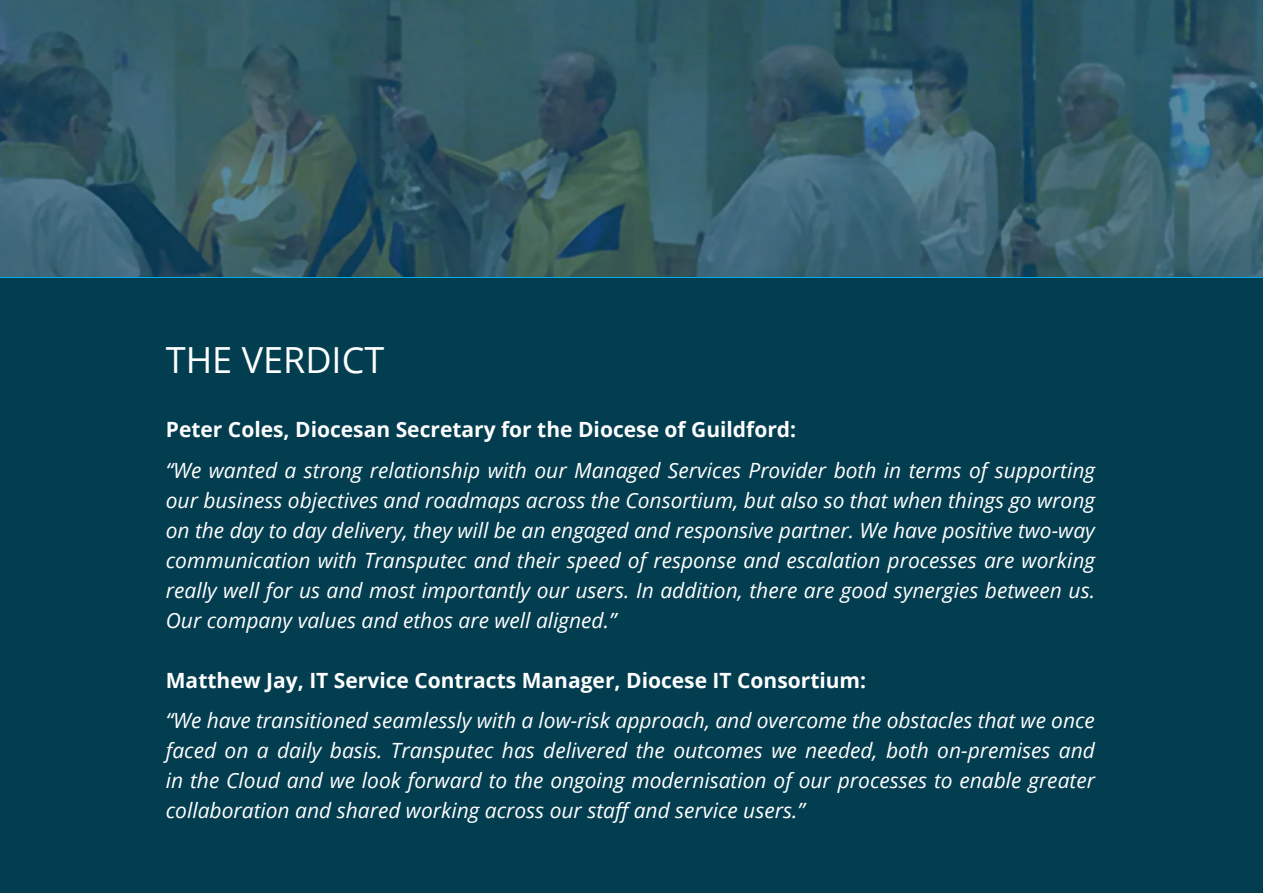
<style>
.page{position:relative;width:1263px;height:893px;background:#fff}
.page>*{position:absolute;margin:0;border:0;box-sizing:border-box;transform-origin:0 0}
.t1{font:36px "Open Sans";color:#fff}
.t2{font:italic 21px/30px "Open Sans";color:#fff;text-align:justify}
.t3{font:700 21px "Open Sans";color:#fff}
</style>
<div class="page">
<img style="left:0;top:0;width:1263px;height:277px">
<div style="left:0;top:277px;width:1263px;height:616px;background:#023d50"></div>
<h1 class="t1" style="left:166px;top:335px;width:220px">THE VERDICT</h1>
<p class="t3" style="left:166px;top:414px;width:632px">Peter Coles, Diocesan Secretary for the Diocese of Guildford:</p>
<p class="t2" style="left:166px;top:454px;width:931px">“We wanted a strong relationship with our Managed Services Provider both in terms of supporting our business objectives and roadmaps across the Consortium, but also so that when things go wrong on the day to day delivery, they will be an engaged and responsive partner. We have positive two-way communication with Transputec and their speed of response and escalation processes are working really well for us and most importantly our users. In addition, there are good synergies between us.<br>Our company values and ethos are well aligned.”</p>
<p class="t3" style="left:166px;top:665px;width:702px">Matthew Jay, IT Service Contracts Manager, Diocese IT Consortium:</p>
<p class="t2" style="left:166px;top:705px;width:931px">“We have transitioned seamlessly with a low-risk approach, and overcome the obstacles that we once faced on a daily basis. Transputec has delivered the outcomes we needed, both on-premises and in the Cloud and we look forward to the ongoing modernisation of our processes to enable greater collaboration and shared working across our staff and service users.”</p>
</div>
